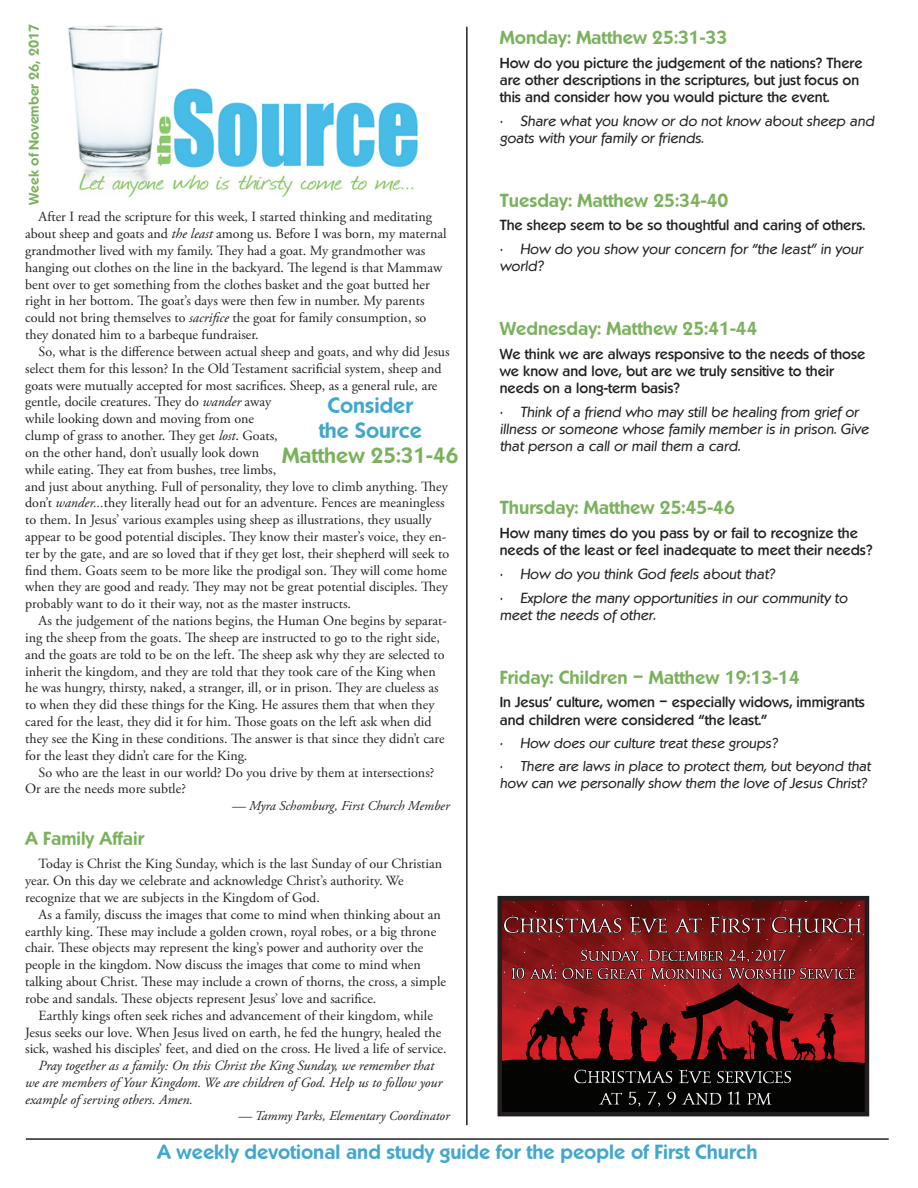
<style>
.page{position:relative;width:918px;height:1188px;background:#fff}
.page>*{position:absolute;margin:0;border:0;box-sizing:border-box;transform-origin:0 0}
.t1{font:600 21px/25.2px "Koblenz";color:#40a7cd;text-align:center}
.t2{font:600 19.5px "Koblenz";color:#40a7cd}
.t3{font:600 18px "Koblenz";color:#7bb15d}
.t4{font:500 14.25px/17.1px "Koblenz";color:#231f20}
.t5{font:italic 14.25px/17.1px "Koblenz";color:#231f20}
.t6{font:14.1px "Adobe Garamond Pro";color:#231f20}
.t7{font:italic 14.1px "Adobe Garamond Pro";color:#231f20}
.t8{font:italic 13.8px/16.6px "Koblenz";color:#231f20}
.t9{font:italic 13.5px "Adobe Garamond Pro";color:#231f20}
.t10{font:600 13.5px "Koblenz";color:#7bb15d}
.s1{font-style:italic}
.s2{color:#7bb15d}
</style>
<div class="page">
<img style="left:68px;top:25px;width:350px;height:171px">
<hr style="left:466px;top:27px;width:2px;height:1098px;background:#231f20">
<hr style="left:26px;top:1138px;width:863px;height:2px;background:#231f20">
<img style="left:503px;top:901px;width:361px;height:210px">
<div style="left:498px;top:896px;width:371px;height:220px;border:4px solid #231f20"></div>
<p class="t10" style="left:26px;top:205px;width:182px;rotate:-90deg">Week of November 26, 2017</p>
<p class="t3" style="left:500px;top:27px;width:229px">Monday: Matthew 25:31-33</p>
<p class="t4" style="left:500px;top:54px;width:364px">How do you picture the judgement of the nations? There are other descriptions in the scriptures, but just focus on this and consider how you would picture the event.</p>
<p class="t5" style="left:500px;top:113px;width:376px">• Share what you know or do not know about sheep and goats with your family or friends.</p>
<p class="t3" style="left:500px;top:189px;width:230px">Tuesday: Matthew 25:34-40</p>
<p class="t4" style="left:500px;top:217px;width:367px">The sheep seem to be so thoughtful and caring of others.</p>
<p class="t5" style="left:500px;top:241px;width:365px">• How do you show your concern for “the least” in your world?</p>
<p class="t6" style="left:39px;top:208px;width:395px">After I read the scripture for this week, I started thinking and meditating</p>
<p class="t6" style="left:25px;top:225px;width:423px">about sheep and goats and <span class="s1">the least</span> among us. Before I was born, my maternal</p>
<p class="t6" style="left:25px;top:242px;width:402px">grandmother lived with my family. They had a goat. My grandmother was</p>
<p class="t6" style="left:25px;top:259px;width:419px">hanging out clothes on the line in the backyard. The legend is that Mammaw</p>
<p class="t6" style="left:25px;top:276px;width:406px">bent over to get something from the clothes basket and the goat butted her</p>
<p class="t6" style="left:25px;top:292px;width:401px">right in her bottom. The goat’s days were then few in number. My parents</p>
<p class="t6" style="left:25px;top:309px;width:403px">could not bring themselves to <span class="s1">sacrifice</span> the goat for family consumption, so</p>
<p class="t6" style="left:25px;top:326px;width:235px">they donated him to a barbeque fundraiser.</p>
<p class="t6" style="left:39px;top:343px;width:412px">So, what is the difference between actual sheep and goats, and why did Jesus</p>
<p class="t6" style="left:25px;top:360px;width:418px">select them for this lesson? In the Old Testament sacrificial system, sheep and</p>
<p class="t6" style="left:25px;top:377px;width:414px">goats were mutually accepted for most sacrifices. Sheep, as a general rule, are</p>
<p class="t6" style="left:25px;top:393px;width:248px">gentle, docile creatures. They do <span class="s1">wander</span> away</p>
<p class="t6" style="left:25px;top:410px;width:230px">while looking down and moving from one</p>
<p class="t6" style="left:25px;top:427px;width:254px">clump of grass to another. They get <span class="s1">lost</span>. Goats,</p>
<p class="t6" style="left:25px;top:444px;width:235px">on the other hand, don’t usually look down</p>
<p class="t6" style="left:25px;top:461px;width:253px">while eating. They eat from bushes, tree limbs,</p>
<p class="t6" style="left:25px;top:478px;width:424px">and just about anything. Full of personality, they love to climb anything. They</p>
<p class="t6" style="left:25px;top:494px;width:421px">don’t <span class="s1">wander...</span>they literally head out for an adventure. Fences are meaningless</p>
<p class="t6" style="left:25px;top:511px;width:408px">to them. In Jesus’ various examples using sheep as illustrations, they usually</p>
<p class="t6" style="left:25px;top:528px;width:423px">appear to be good potential disciples. They know their master’s voice, they en-</p>
<p class="t6" style="left:25px;top:545px;width:426px">ter by the gate, and are so loved that if they get lost, their shepherd will seek to</p>
<p class="t6" style="left:25px;top:562px;width:423px">find them. Goats seem to be more like the prodigal son. They will come home</p>
<p class="t6" style="left:25px;top:579px;width:424px">when they are good and ready. They may not be great potential disciples. They</p>
<p class="t6" style="left:25px;top:595px;width:327px">probably want to do it their way, not as the master instructs.</p>
<p class="t6" style="left:39px;top:612px;width:410px">As the judgement of the nations begins, the Human One begins by separat-</p>
<p class="t6" style="left:25px;top:629px;width:416px">ing the sheep from the goats. The sheep are instructed to go to the right side,</p>
<p class="t6" style="left:25px;top:646px;width:421px">and the goats are told to be on the left. The sheep ask why they are selected to</p>
<p class="t6" style="left:25px;top:663px;width:412px">inherit the kingdom, and they are told that they took care of the King when</p>
<p class="t6" style="left:25px;top:680px;width:415px">he was hungry, thirsty, naked, a stranger, ill, or in prison. They are clueless as</p>
<p class="t6" style="left:25px;top:696px;width:411px">to when they did these things for the King. He assures them that when they</p>
<p class="t6" style="left:25px;top:713px;width:408px">cared for the least, they did it for him. Those goats on the left ask when did</p>
<p class="t6" style="left:25px;top:730px;width:421px">they see the King in these conditions. The answer is that since they didn’t care</p>
<p class="t6" style="left:25px;top:747px;width:224px">for the least they didn’t care for the King.</p>
<p class="t6" style="left:39px;top:764px;width:397px">So who are the least in our world? Do you drive by them at intersections?</p>
<p class="t6" style="left:25px;top:781px;width:162px">Or are the needs more subtle?</p>
<p class="t9" style="left:232px;top:797px;width:219px">— Myra Schomburg, First Church Member</p>
<p class="t3" style="left:25px;top:827px;width:121px">A Family Affair</p>
<p class="t6" style="left:39px;top:855px;width:405px">Today is Christ the King Sunday, which is the last Sunday of our Christian</p>
<p class="t6" style="left:25px;top:872px;width:380px">year. On this day we celebrate and acknowledge Christ’s authority. We</p>
<p class="t6" style="left:25px;top:889px;width:296px">recognize that we are subjects in the Kingdom of God.</p>
<p class="t6" style="left:39px;top:906px;width:404px">As a family, discuss the images that come to mind when thinking about an</p>
<p class="t6" style="left:25px;top:923px;width:413px">earthly king. These may include a golden crown, royal robes, or a big throne</p>
<p class="t6" style="left:25px;top:940px;width:400px">chair. These objects may represent the king’s power and authority over the</p>
<p class="t6" style="left:25px;top:956px;width:397px">people in the kingdom. Now discuss the images that come to mind when</p>
<p class="t6" style="left:25px;top:973px;width:422px">talking about Christ. These may include a crown of thorns, the cross, a simple</p>
<p class="t6" style="left:25px;top:990px;width:353px">robe and sandals. These objects represent Jesus’ love and sacrifice.</p>
<p class="t6" style="left:39px;top:1007px;width:396px">Earthly kings often seek riches and advancement of their kingdom, while</p>
<p class="t6" style="left:25px;top:1024px;width:418px">Jesus seeks our love. When Jesus lived on earth, he fed the hungry, healed the</p>
<p class="t6" style="left:25px;top:1041px;width:423px">sick, washed his disciples’ feet, and died on the cross. He lived a life of service.</p>
<p class="t7" style="left:39px;top:1057px;width:397px">Pray together as a family: On this Christ the King Sunday, we remember that</p>
<p class="t7" style="left:25px;top:1074px;width:419px">we are members of Your Kingdom. We are children of God. Help us to follow your</p>
<p class="t7" style="left:25px;top:1091px;width:169px">example of serving others. Amen.</p>
<p class="t9" style="left:239px;top:1108px;width:213px">— Tammy Parks, Elementary Coordinator</p>
<p class="t2" style="left:157px;top:1140px;width:602px">A weekly devotional and study guide for the people of First Church</p>
<p class="t3" style="left:500px;top:317px;width:259px">Wednesday: Matthew 25:41-44</p>
<p class="t4" style="left:500px;top:345px;width:367px">We think we are always responsive to the needs of those we know and love, but are we truly sensitive to their needs on a long-term basis?</p>
<p class="t5" style="left:500px;top:403px;width:371px">• Think of a friend who may still be healing from grief or illness or someone whose family member is in prison. Give that person a call or mail them a card.</p>
<p class="t1" style="left:282px;top:393px;width:178px">Consider<br>the Source<br><span class="s2">Matthew 25:31-46</span></p>
<p class="t3" style="left:500px;top:497px;width:237px">Thursday: Matthew 25:45-46</p>
<p class="t4" style="left:500px;top:525px;width:374px">How many times do you pass by or fail to recognize the needs of the least or feel inadequate to meet their needs?</p>
<p class="t5" style="left:500px;top:566px;width:276px">• How do you think God feels about that?</p>
<p class="t5" style="left:500px;top:590px;width:349px">• Explore the many opportunities in our community to meet the needs of other.</p>
<p class="t3" style="left:500px;top:666px;width:302px">Friday: Children – Matthew 19:13-14</p>
<p class="t4" style="left:500px;top:694px;width:367px">In Jesus’ culture, women – especially widows, immigrants and children were considered “the least.”</p>
<p class="t8" style="left:500px;top:735px;width:279px">• How does our culture treat these groups?</p>
<p class="t8" style="left:500px;top:758px;width:372px">• There are laws in place to protect them, but beyond that how can we personally show them the love of Jesus Christ?</p>
</div>
